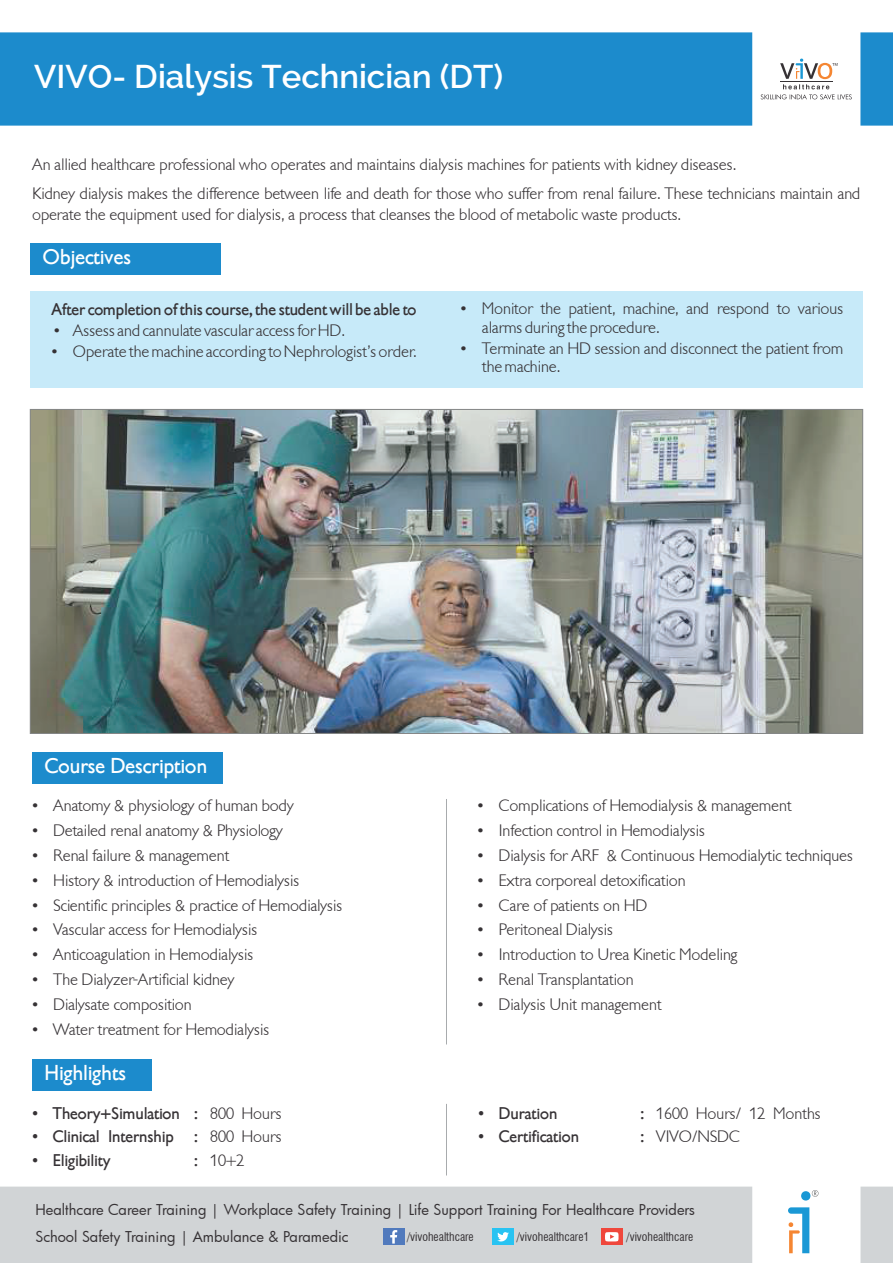
<style>
.page{position:relative;width:893px;height:1263px;background:#fff}
.page>*{position:absolute;margin:0;border:0;box-sizing:border-box;transform-origin:0 0}
.t1{font:600 33px "Raleway";color:#fff}
.t2{font:21px "Gibson";color:#fff}
.t3{font:300 16.5px/18.1px "Gibson";color:#363235}
.t4{font:16.5px "Gibson";color:#363235}
.t5{font:14.55px/27px "Futura";color:#363235}
.t6{font:condensed 11.7px "Swiss 721 BT";color:#363235}
.s1{font-weight:300}
.s2{font-weight:400}
</style>
<div class="page">
<div style="left:30px;top:291px;width:833px;height:97px;background:#c7eaf9"></div>
<div style="left:32px;top:1059px;width:120px;height:31px;background:#1c8bcc"></div>
<svg style="left:0;top:32px;width:893px;height:94px;background:#3095d0"></svg>
<svg style="left:761px;top:59px;width:91px;height:40px"></svg>
<div style="left:32px;top:753px;width:191px;height:31px;background:#1c8bcc"></div>
<hr style="left:446px;top:799px;width:1px;height:245px;background:#a8abad">
<hr style="left:446px;top:1104px;width:1px;height:71px;background:#a8abad">
<div style="left:31px;top:244px;width:190px;height:31px;background:#1c8bcc"></div>
<img style="left:32px;top:411px;width:829px;height:321px">
<svg style="left:0;top:1186px;width:893px;height:77px;background:#d5d8da"></svg>
<div style="left:383px;top:1229px;width:22px;height:16px;background:#517abd"></div>
<svg style="left:390px;top:1230px;width:7px;height:13px"></svg>
<div style="left:492px;top:1229px;width:22px;height:16px;background:#28c3f2"></div>
<svg style="left:497px;top:1232px;width:12px;height:9px"></svg>
<div style="left:601px;top:1229px;width:22px;height:16px;background:#ef473c"></div>
<svg style="left:605px;top:1232px;width:14px;height:9px"></svg>
<svg style="left:788px;top:1190px;width:30px;height:63px"></svg>
<h1 class="t1" style="left:34px;top:57px;width:470px">VIVO- Dialysis Technician (DT)</h1>
<p class="t3" style="left:32px;top:150px;width:830px;line-height:28.7px">An allied healthcare professional who operates and maintains dialysis machines for patients with kidney diseases.<br>Kidney dialysis makes the difference between life and death for those who suffer from renal failure. These technicians maintain and</p>
<p class="t3" style="left:32px;top:205px;width:650px">operate the equipment used for dialysis, a process that cleanses the blood of metabolic waste products.</p>
<p class="t2" style="left:44px;top:245px;width:89px">Objectives</p>
<p class="t4" style="left:52px;top:299px;width:367px">After completion of this course, the student will be able to</p>
<p class="t3" style="left:54px;top:321px;width:292px">• Assess and cannulate vascular access for HD.</p>
<p class="t3" style="left:52px;top:342px;width:366px">• Operate the machine according to Nephrologist’s order.</p>
<p class="t3" style="left:482px;top:300px;width:363px;text-indent:-21px">• Monitor the patient, machine, and respond to various alarms during the procedure.</p>
<p class="t3" style="left:482px;top:339px;width:363px;text-indent:-21px">• Terminate an HD session and disconnect the patient from the machine.</p>
<p class="t2" style="left:45px;top:754px;width:164px">Course Description</p>
<p class="t3" style="left:32px;top:797px;width:263px">• Anatomy &amp; physiology of human body</p>
<p class="t3" style="left:32px;top:822px;width:252px">• Detailed renal anatomy &amp; Physiology</p>
<p class="t3" style="left:32px;top:846px;width:199px">• Renal failure &amp; management</p>
<p class="t3" style="left:32px;top:871px;width:269px">• History &amp; introduction of Hemodialysis</p>
<p class="t3" style="left:32px;top:896px;width:312px">• Scientific principles &amp; practice of Hemodialysis</p>
<p class="t3" style="left:32px;top:921px;width:227px">• Vascular access for Hemodialysis</p>
<p class="t3" style="left:32px;top:946px;width:222px">• Anticoagulation in Hemodialysis</p>
<p class="t3" style="left:32px;top:970px;width:204px">• The Dialyzer-Artificial kidney</p>
<p class="t3" style="left:32px;top:995px;width:161px">• Dialysate composition</p>
<p class="t3" style="left:32px;top:1020px;width:239px">• Water treatment for Hemodialysis</p>
<p class="t2" style="left:45px;top:1060px;width:83px">Highlights</p>
<p class="t4" style="left:32px;top:1103px;width:251px">• Theory+Simulation : <span class="s1">800 Hours</span></p>
<p class="t4" style="left:32px;top:1127px;width:251px">• Clinical Internship : <span class="s1">800 Hours</span></p>
<p class="t4" style="left:32px;top:1150px;width:80px">• Eligibility</p>
<p class="t3" style="left:194px;top:1151px;width:53px"><span class="s2">:</span> 10+2</p>
<p class="t3" style="left:478px;top:797px;width:315px">• Complications of Hemodialysis &amp; management</p>
<p class="t3" style="left:478px;top:822px;width:229px">• Infection control in Hemodialysis</p>
<p class="t3" style="left:478px;top:847px;width:377px">• Dialysis for ARF &amp; Continuous Hemodialytic techniques</p>
<p class="t3" style="left:478px;top:871px;width:209px">• Extra corporeal detoxification</p>
<p class="t3" style="left:478px;top:896px;width:171px">• Care of patients on HD</p>
<p class="t3" style="left:478px;top:921px;width:137px">• Peritoneal Dialysis</p>
<p class="t3" style="left:478px;top:946px;width:261px">• Introduction to Urea Kinetic Modeling</p>
<p class="t3" style="left:478px;top:971px;width:157px">• Renal Transplantation</p>
<p class="t3" style="left:478px;top:995px;width:185px">• Dialysis Unit management</p>
<p class="t4" style="left:479px;top:1103px;width:81px">• Duration</p>
<p class="t3" style="left:640px;top:1104px;width:183px"><span class="s2">:</span> 1600 Hours/ 12 Months</p>
<p class="t4" style="left:479px;top:1127px;width:102px">• Certification</p>
<p class="t3" style="left:640px;top:1128px;width:102px"><span class="s2">:</span> VIVO/NSDC</p>
<p class="t5" style="left:35px;top:1195px;width:661px">Healthcare Career Training | Workplace Safety Training | Life Support Training For Healthcare Providers<br>School Safety Training | Ambulance &amp; Paramedic</p>
<p class="t6" style="left:407px;top:1229px;width:68px">/vivohealthcare</p>
<p class="t6" style="left:517px;top:1229px;width:74px">/vivohealthcare1</p>
<p class="t6" style="left:626px;top:1229px;width:68px">/vivohealthcare</p>
</div>
